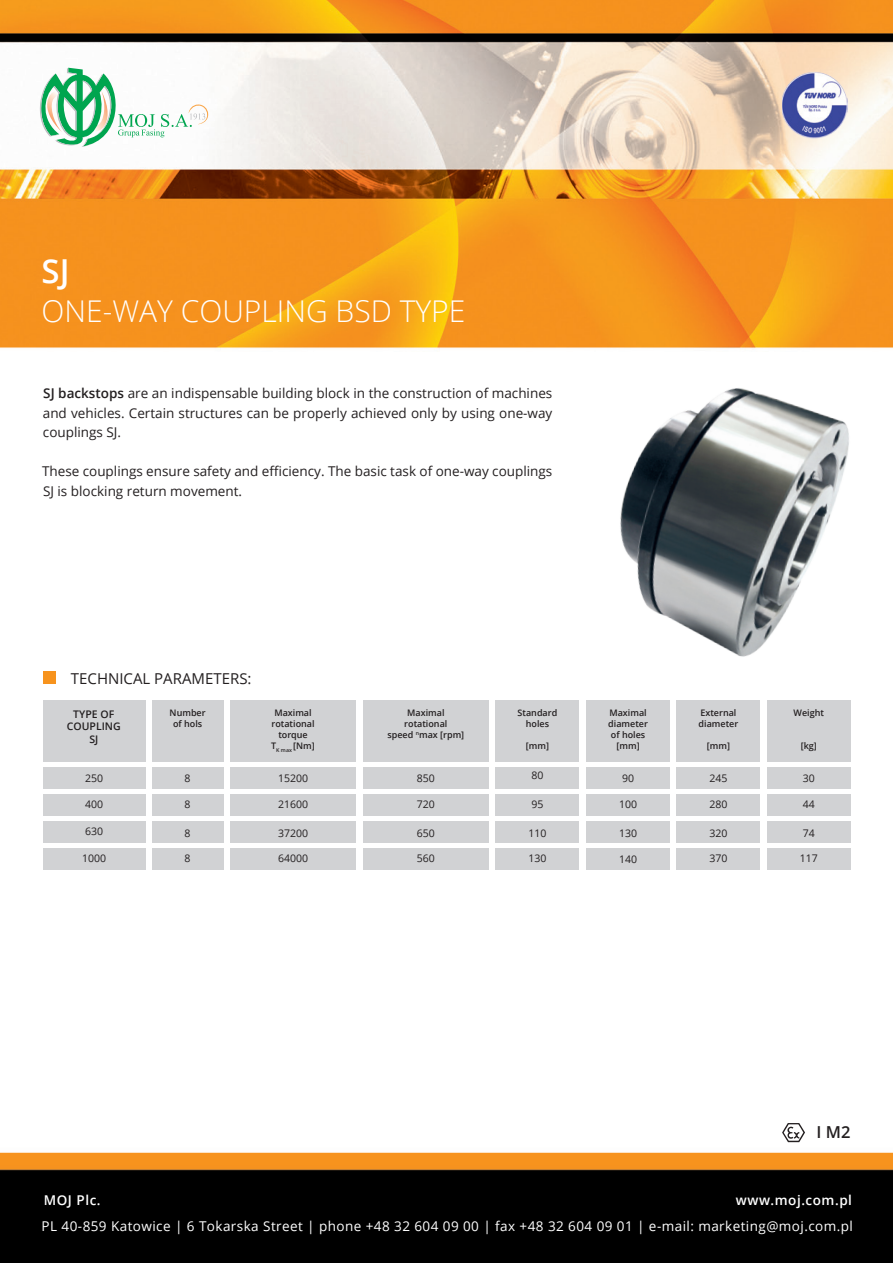
<style>
.page{position:relative;width:893px;height:1263px;background:#fff}
.page>*{position:absolute;margin:0;border:0;box-sizing:border-box;transform-origin:0 0}
.Styl_akapitowy_1{font:600 33px "Open Sans";color:#fff}
.Styl_akapitowy_2{font:300 30px "Open Sans";color:#fff}
.t1{font:600 16.5px "Open Sans";color:#231f20}
.t2{font:15px "Open Sans";color:#231f20}
.t3{font:13.5px/19.5px "Open Sans";color:#231f20;text-align:justify}
.t4{font:13.5px "Open Sans";letter-spacing:.03em;color:#fff}
.t5{font:600 13.5px "Open Sans";letter-spacing:.04em;color:#fff}
.t6{font:10.5px "Open Sans";color:#231f20}
.t7{font:600 10.5px "Open Sans";color:#231f20}
.t8{font:600 9px "Open Sans";color:#231f20}
.s1{font-weight:600}
</style>
<div class="page">
<img style="left:0;top:0;width:893px;height:1263px">
<svg style="left:36px;top:68px;width:174px;height:80px"></svg>
<img style="left:782px;top:72px;width:66px;height:67px">
<div style="left:43px;top:671px;width:12px;height:13px;background:#f7931d"></div>
<div style="left:43px;top:700px;width:102px;height:61px;background:#d1d2d4"></div>
<div style="left:363px;top:700px;width:126px;height:61px;background:#d1d2d4"></div>
<div style="left:496px;top:700px;width:83px;height:61px;background:#d1d2d4"></div>
<div style="left:586px;top:700px;width:84px;height:61px;background:#d1d2d4"></div>
<div style="left:677px;top:700px;width:83px;height:61px;background:#d1d2d4"></div>
<div style="left:767px;top:700px;width:83px;height:61px;background:#d1d2d4"></div>
<div style="left:152px;top:700px;width:71px;height:61px;background:#d1d2d4"></div>
<div style="left:230px;top:700px;width:126px;height:61px;background:#d1d2d4"></div>
<img style="left:604px;top:373px;width:270px;height:304px">
<div style="left:43px;top:821px;width:102px;height:21px;background:#d1d2d4"></div>
<div style="left:43px;top:848px;width:102px;height:21px;background:#d1d2d4"></div>
<div style="left:43px;top:794px;width:102px;height:21px;background:#d1d2d4"></div>
<div style="left:43px;top:767px;width:102px;height:22px;background:#d1d2d4"></div>
<div style="left:363px;top:822px;width:126px;height:21px;background:#d1d2d4"></div>
<div style="left:496px;top:822px;width:83px;height:21px;background:#d1d2d4"></div>
<div style="left:586px;top:822px;width:84px;height:21px;background:#d1d2d4"></div>
<div style="left:677px;top:822px;width:83px;height:21px;background:#d1d2d4"></div>
<div style="left:767px;top:822px;width:83px;height:21px;background:#d1d2d4"></div>
<div style="left:152px;top:822px;width:71px;height:21px;background:#d1d2d4"></div>
<div style="left:230px;top:822px;width:126px;height:21px;background:#d1d2d4"></div>
<div style="left:363px;top:849px;width:126px;height:21px;background:#d1d2d4"></div>
<div style="left:496px;top:849px;width:83px;height:21px;background:#d1d2d4"></div>
<div style="left:586px;top:849px;width:84px;height:21px;background:#d1d2d4"></div>
<div style="left:677px;top:849px;width:83px;height:21px;background:#d1d2d4"></div>
<div style="left:767px;top:849px;width:83px;height:21px;background:#d1d2d4"></div>
<div style="left:152px;top:849px;width:71px;height:21px;background:#d1d2d4"></div>
<div style="left:230px;top:849px;width:126px;height:21px;background:#d1d2d4"></div>
<div style="left:363px;top:795px;width:126px;height:21px;background:#d1d2d4"></div>
<div style="left:496px;top:795px;width:83px;height:21px;background:#d1d2d4"></div>
<div style="left:586px;top:795px;width:84px;height:21px;background:#d1d2d4"></div>
<div style="left:677px;top:795px;width:83px;height:21px;background:#d1d2d4"></div>
<div style="left:767px;top:795px;width:83px;height:21px;background:#d1d2d4"></div>
<div style="left:152px;top:795px;width:71px;height:21px;background:#d1d2d4"></div>
<div style="left:230px;top:795px;width:126px;height:21px;background:#d1d2d4"></div>
<div style="left:363px;top:768px;width:126px;height:21px;background:#d1d2d4"></div>
<div style="left:496px;top:768px;width:83px;height:21px;background:#d1d2d4"></div>
<div style="left:586px;top:768px;width:84px;height:21px;background:#d1d2d4"></div>
<div style="left:677px;top:768px;width:83px;height:21px;background:#d1d2d4"></div>
<div style="left:767px;top:768px;width:83px;height:21px;background:#d1d2d4"></div>
<div style="left:152px;top:768px;width:71px;height:21px;background:#d1d2d4"></div>
<div style="left:230px;top:768px;width:126px;height:21px;background:#d1d2d4"></div>
<svg style="left:782px;top:1123px;width:23px;height:19px"></svg>
<p class="Styl_akapitowy_1" style="left:42px;top:248px;width:30px">SJ</p>
<p class="Styl_akapitowy_2" style="left:42px;top:291px;width:425px">ONE-WAY COUPLING BSD TYPE</p>
<p class="t3" style="left:43px;top:383px;width:511px"><span class="s1">SJ backstops</span> are an indispensable building block in the construction of machines and vehicles. Certain structures can be properly achieved only by using one-way couplings SJ.</p>
<p class="t3" style="left:42px;top:461px;width:512px">These couplings ensure safety and efficiency. The basic task of one-way couplings<br>SJ is blocking return movement.</p>
<p class="t2" style="left:71px;top:668px;width:182px">TECHNICAL PARAMETERS:</p>
<p class="t7" style="left:73px;top:707px;width:43px">TYPE OF</p>
<p class="t7" style="left:67px;top:719px;width:55px">COUPLING</p>
<p class="t7" style="left:89px;top:732px;width:10px">SJ</p>
<p class="t8" style="left:170px;top:707px;width:38px">Number</p>
<p class="t8" style="left:173px;top:717px;width:31px">of hols</p>
<p class="t8" style="left:274px;top:707px;width:39px">Maximal</p>
<p class="t8" style="left:271px;top:717px;width:45px">rotational</p>
<p class="t8" style="left:278px;top:728px;width:31px">torque</p>
<p class="t8" style="left:271px;top:739px;width:45px">T<sub>K</sub> <sub>max</sub> [Nm]</p>
<p class="t8" style="left:407px;top:707px;width:39px">Maximal</p>
<p class="t8" style="left:404px;top:717px;width:45px">rotational</p>
<p class="t8" style="left:387px;top:728px;width:78px">speed <sup>n</sup>max [rpm]</p>
<p class="t8" style="left:518px;top:707px;width:41px">Standard</p>
<p class="t8" style="left:526px;top:717px;width:25px">holes</p>
<p class="t8" style="left:526px;top:739px;width:25px">[mm]</p>
<p class="t8" style="left:609px;top:707px;width:39px">Maximal</p>
<p class="t8" style="left:608px;top:717px;width:41px">diameter</p>
<p class="t8" style="left:611px;top:728px;width:36px">of holes</p>
<p class="t8" style="left:616px;top:739px;width:25px">[mm]</p>
<p class="t8" style="left:700px;top:707px;width:38px">External</p>
<p class="t8" style="left:699px;top:717px;width:41px">diameter</p>
<p class="t8" style="left:707px;top:739px;width:25px">[mm]</p>
<p class="t8" style="left:793px;top:707px;width:32px">Weight</p>
<p class="t8" style="left:801px;top:739px;width:18px">[kg]</p>
<p class="t6" style="left:85px;top:770px;width:20px">250</p>
<p class="t6" style="left:185px;top:770px;width:8px">8</p>
<p class="t6" style="left:278px;top:770px;width:32px">15200</p>
<p class="t6" style="left:417px;top:770px;width:20px">850</p>
<p class="t6" style="left:531px;top:768px;width:14px">80</p>
<p class="t6" style="left:622px;top:770px;width:14px">90</p>
<p class="t6" style="left:709px;top:770px;width:20px">245</p>
<p class="t6" style="left:803px;top:770px;width:14px">30</p>
<p class="t6" style="left:85px;top:797px;width:20px">400</p>
<p class="t6" style="left:185px;top:797px;width:8px">8</p>
<p class="t6" style="left:278px;top:797px;width:32px">21600</p>
<p class="t6" style="left:417px;top:797px;width:20px">720</p>
<p class="t6" style="left:531px;top:797px;width:14px">95</p>
<p class="t6" style="left:619px;top:797px;width:20px">100</p>
<p class="t6" style="left:709px;top:797px;width:20px">280</p>
<p class="t6" style="left:803px;top:797px;width:14px">44</p>
<p class="t6" style="left:85px;top:824px;width:20px">630</p>
<p class="t6" style="left:82px;top:851px;width:26px">1000</p>
<p class="t6" style="left:185px;top:825px;width:8px">8</p>
<p class="t6" style="left:278px;top:825px;width:32px">37200</p>
<p class="t6" style="left:417px;top:825px;width:20px">650</p>
<p class="t6" style="left:528px;top:825px;width:20px">110</p>
<p class="t6" style="left:619px;top:825px;width:20px">130</p>
<p class="t6" style="left:709px;top:825px;width:20px">320</p>
<p class="t6" style="left:803px;top:825px;width:14px">74</p>
<p class="t6" style="left:185px;top:851px;width:8px">8</p>
<p class="t6" style="left:278px;top:851px;width:32px">64000</p>
<p class="t6" style="left:417px;top:851px;width:20px">560</p>
<p class="t6" style="left:528px;top:851px;width:20px">130</p>
<p class="t6" style="left:619px;top:852px;width:20px">140</p>
<p class="t6" style="left:709px;top:851px;width:20px">370</p>
<p class="t6" style="left:800px;top:851px;width:20px">117</p>
<p class="t1" style="left:816px;top:1121px;width:35px">I M2</p>
<p class="t5" style="left:44px;top:1191px;width:58px">MOJ Plc.</p>
<p class="t5" style="left:736px;top:1191px;width:118px">www.moj.com.pl</p>
<p class="t4" style="left:42px;top:1216px;width:813px">PL 40-859 Katowice | 6 Tokarska Street | phone +48 32 604 09 00 | fax +48 32 604 09 01 | e-mail: marketing@moj.com.pl</p>
</div>
